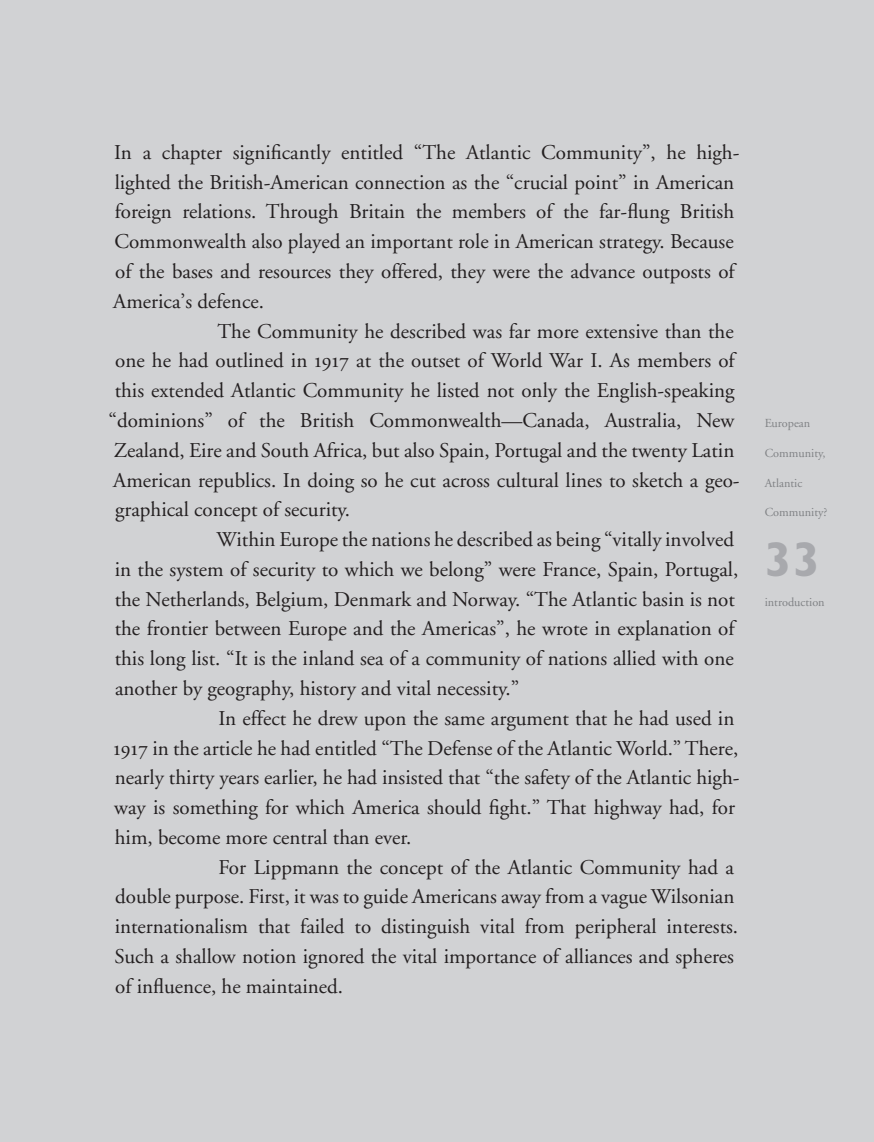
<style>
.page{position:relative;width:874px;height:1142px;background:#fff}
.page>*{position:absolute;margin:0;border:0;box-sizing:border-box;transform-origin:0 0}
.t1{font:700 49px "Gill Alt One";color:#a8a9ad}
.t2{font:21px "B Garamond";color:#231f20}
.t3{font:12.25px "B Garamond";color:#808285}
</style>
<div class="page">
<div style="left:0;top:0;width:873px;height:1141px;background:#d1d2d4"></div>
<p class="t2" style="left:114px;top:141px;width:626px">In a chapter significantly entitled “The Atlantic Community”, he high-</p>
<p class="t2" style="left:115px;top:171px;width:620px">lighted the British-American connection as the “crucial point” in American</p>
<p class="t2" style="left:115px;top:200px;width:620px">foreign relations. Through Britain the members of the far-flung British</p>
<p class="t2" style="left:114px;top:230px;width:620px">Commonwealth also played an important role in American strategy. Because</p>
<p class="t2" style="left:115px;top:260px;width:620px">of the bases and resources they offered, they were the advance outposts of</p>
<p class="t2" style="left:113px;top:290px;width:152px">America’s defence.</p>
<p class="t2" style="left:217px;top:319px;width:517px">The Community he described was far more extensive than the</p>
<p class="t2" style="left:115px;top:349px;width:620px">one he had outlined in 1917 at the outset of World War I. As members of</p>
<p class="t2" style="left:115px;top:379px;width:621px">this extended Atlantic Community he listed not only the English-speaking</p>
<p class="t2" style="left:108px;top:409px;width:627px">“dominions” of the British Commonwealth—Canada, Australia, New</p>
<p class="t2" style="left:114px;top:438px;width:621px">Zealand, Eire and South Africa, but also Spain, Portugal and the twenty Latin</p>
<p class="t2" style="left:113px;top:468px;width:627px">American republics. In doing so he cut across cultural lines to sketch a geo-</p>
<p class="t2" style="left:115px;top:498px;width:236px">graphical concept of security.</p>
<p class="t2" style="left:216px;top:528px;width:518px">Within Europe the nations he described as being “vitally involved</p>
<p class="t2" style="left:115px;top:558px;width:624px">in the system of security to which we belong” were France, Spain, Portugal,</p>
<p class="t2" style="left:115px;top:587px;width:621px">the Netherlands, Belgium, Denmark and Norway. “The Atlantic basin is not</p>
<p class="t2" style="left:115px;top:617px;width:621px">the frontier between Europe and the Americas”, he wrote in explanation of</p>
<p class="t2" style="left:115px;top:647px;width:620px">this long list. “It is the inland sea of a community of nations allied with one</p>
<p class="t2" style="left:115px;top:677px;width:405px">another by geography, history and vital necessity.”</p>
<p class="t2" style="left:218px;top:706px;width:517px">In effect he drew upon the same argument that he had used in</p>
<p class="t2" style="left:114px;top:736px;width:626px">1917 in the article he had entitled “The Defense of the Atlantic World.” There,</p>
<p class="t2" style="left:115px;top:766px;width:626px">nearly thirty years earlier, he had insisted that “the safety of the Atlantic high-</p>
<p class="t2" style="left:114px;top:796px;width:622px">way is something for which America should fight.” That highway had, for</p>
<p class="t2" style="left:115px;top:825px;width:298px">him, become more central than ever.</p>
<p class="t2" style="left:218px;top:855px;width:517px">For Lippmann the concept of the Atlantic Community had a</p>
<p class="t2" style="left:115px;top:885px;width:620px">double purpose. First, it was to guide Americans away from a vague Wilsonian</p>
<p class="t2" style="left:115px;top:915px;width:624px">internationalism that failed to distinguish vital from peripheral interests.</p>
<p class="t2" style="left:114px;top:944px;width:620px">Such a shallow notion ignored the vital importance of alliances and spheres</p>
<p class="t2" style="left:115px;top:974px;width:229px">of influence, he maintained.</p>
<p class="t3" style="left:764px;top:416px;width:47px">European</p>
<p class="t3" style="left:764px;top:446px;width:62px">Community,</p>
<p class="t3" style="left:764px;top:476px;width:39px">Atlantic</p>
<p class="t3" style="left:764px;top:506px;width:64px">Community?</p>
<h1 class="t1" style="left:764px;top:530px;width:57px">33</h1>
<p class="t3" style="left:764px;top:595px;width:61px">introduction</p>
</div>
